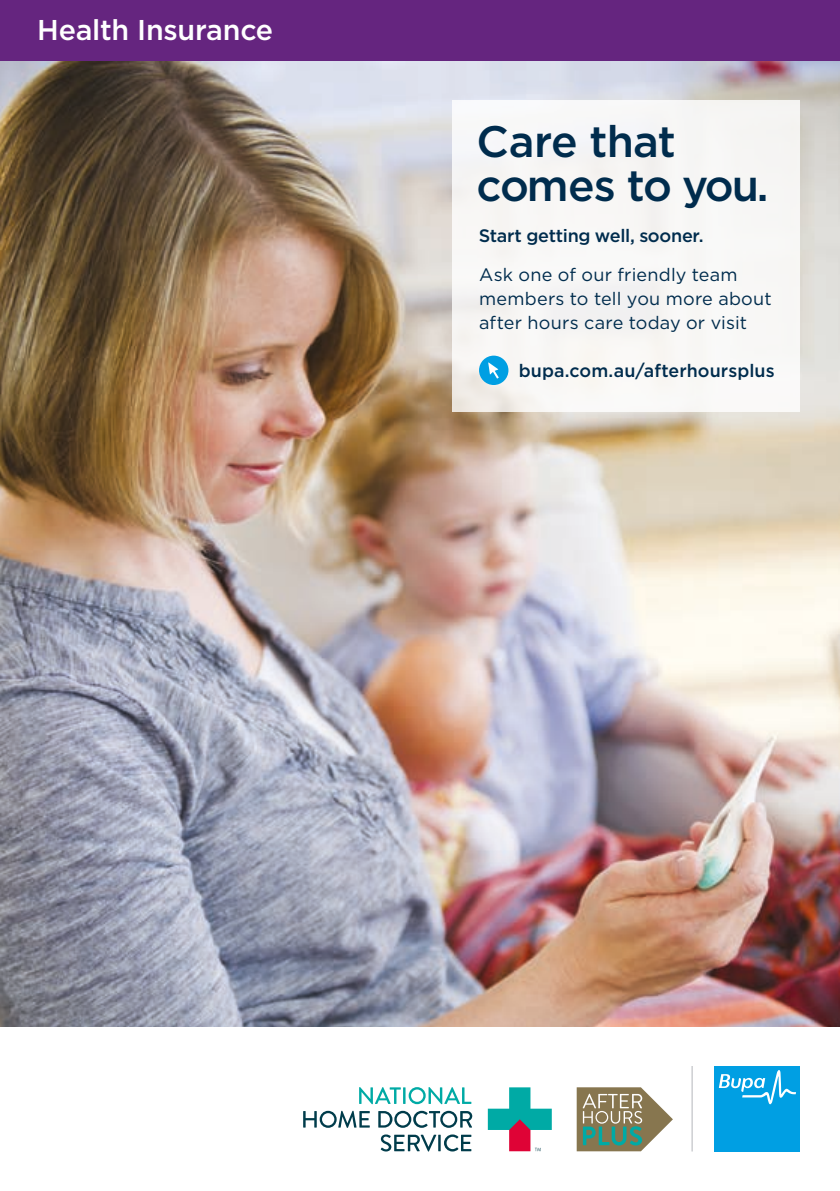
<style>
.page{position:relative;width:840px;height:1191px;background:#fff}
.page>*{position:absolute;margin:0;border:0;box-sizing:border-box;transform-origin:0 0}
.t1{font:500 44px/44px "Gotham";letter-spacing:-.025em;color:#002c4d}
.t2{font:500 28.6px "Gotham";letter-spacing:-.01em;color:#fff}
.t3{font:18px/24px "Gotham";letter-spacing:.015em;color:#002c4d}
.t4{font:500 18px "Gotham";letter-spacing:-.01em;color:#002c4d}
</style>
<div class="page">
<img style="left:0;top:60px;width:839px;height:966px">
<div style="left:0;top:0;width:839px;height:60px;background:#65257f"></div>
<hr style="left:691px;top:1066px;width:1px;height:85px;background:#c0c1c5">
<div style="left:714px;top:1066px;width:85px;height:85px;background:#009fe3"></div>
<svg style="left:718px;top:1070px;width:77px;height:34px"></svg>
<svg style="left:380px;top:1134px;width:91px;height:17px"></svg>
<svg style="left:303px;top:1110px;width:169px;height:17px"></svg>
<svg style="left:359px;top:1087px;width:112px;height:17px"></svg>
<svg style="left:487px;top:1087px;width:64px;height:64px"></svg>
<svg style="left:576px;top:1087px;width:96px;height:64px"></svg>
<div style="left:452px;top:100px;width:347px;height:311px;background:#f8f7f5"></div>
<div style="left:479px;top:355px;width:29px;height:30px;background:#009fe3;border-radius:50%"></div>
<svg style="left:488px;top:362px;width:10px;height:16px"></svg>
<p class="t2" style="left:37px;top:11px;width:237px">Health Insurance</p>
<p class="t1" style="left:476px;top:119px;width:293px">Care that comes to you.</p>
<p class="t4" style="left:478px;top:223px;width:226px">Start getting well, sooner.</p>
<p class="t3" style="left:479px;top:262px;width:294px">Ask one of our friendly team members to tell you more about after hours care today or visit</p>
<p class="t4" style="left:518px;top:358px;width:257px">bupa.com.au/afterhoursplus</p>
</div>
